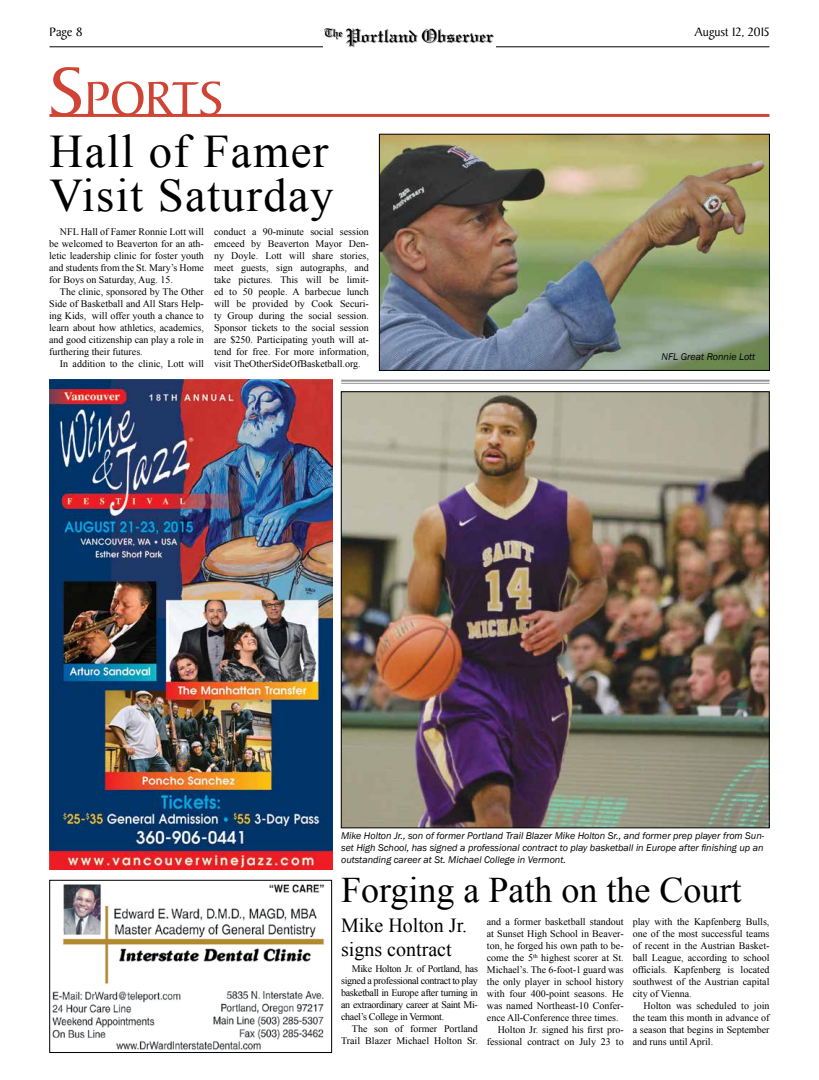
<style>
.page{position:relative;width:819px;height:1080px;background:#fff}
.page>*{position:absolute;margin:0;border:0;box-sizing:border-box;transform-origin:0 0}
.t1{font:51.1px "Baker Signet";color:#cf4435}
.t2{font:46.7px/44px "Times New Roman";letter-spacing:.03em;color:#000}
.t3{font:36px "Times New Roman";color:#000}
.t4{font:20px/24px "Times New Roman";color:#000}
.t5{font:13px "Baker Signet";letter-spacing:-.01em;color:#000}
.t6{font:10px/12px "Times New Roman";color:#000;text-align:justify}
.t7{font:italic 10px/12px "Franklin Gothic";color:#000;text-align:justify}
.s1{font-size:73px}
</style>
<div class="page">
<img style="left:381px;top:136px;width:387px;height:233px">
<div style="left:379px;top:134px;width:391px;height:237px;border:1px solid #000"></div>
<hr style="left:49px;top:114px;width:720px;height:3px;background:#cf4435">
<hr style="left:50px;top:46px;width:719px;height:1px;background:#000">
<img style="left:324px;top:28px;width:171px;height:19px">
<img style="left:52px;top:884px;width:273px;height:166px">
<div style="left:49px;top:880px;width:283px;height:173px;border:1px solid #000"></div>
<img style="left:343px;top:394px;width:424px;height:432px">
<hr style="left:341px;top:380px;width:429px;height:2px;background:#939598">
<hr style="left:341px;top:383px;width:429px;height:1px;background:#939598">
<img style="left:49px;top:380px;width:283px;height:490px">
<h3 class="t5" style="left:50px;top:25px;width:34px">Page 8</h3>
<h3 class="t5" style="left:695px;top:25px;width:76px">August 12, 2015</h3>
<h1 class="t1" style="left:50px;top:71px;width:176px"><span class="s1">S</span>PORTS</h1>
<h2 class="t2" style="left:50px;top:128px;width:286px">Hall of Famer<br>Visit Saturday</h2>
<p class="t6" style="left:49px;top:225px;width:156px;text-indent:11px">NFL Hall of Famer Ronnie Lott will be welcomed to Beaverton for an ath&shy;letic leadership clinic for foster youth and students from the St. Mary’s Home for Boys on Saturday, Aug. 15.</p>
<p class="t6" style="left:49px;top:285px;width:156px;text-indent:11px">The clinic, sponsored by The Other Side of Basketball and All Stars Help&shy;ing Kids, will offer youth a chance to learn about how athletics, academics, and good citizenship can play a role in furthering their futures.</p>
<p class="t6" style="left:60px;top:357px;width:145px">In addition to the clinic, Lott will</p>
<p class="t6" style="left:214px;top:225px;width:156px">conduct a 90-minute social session emceed by Beaverton Mayor Den&shy;ny Doyle. Lott will share stories, meet guests, sign autographs, and take pictures. This will be limit&shy;ed to 50 people. A barbecue lunch will be provided by Cook Securi&shy;ty Group during the social session.<br>Sponsor tickets to the social session are $250. Participating youth will at&shy;tend for free. For more information, visit TheOtherSideOfBasketball.org.</p>
<p class="t7" style="left:662px;top:351px;width:95px">NFL Great Ronnie Lott</p>
<p class="t7" style="left:341px;top:830px;width:425px">Mike Holton Jr., son of former Portland Trail Blazer Mike Holton Sr., and former prep player from Sun&shy;set High School, has signed a professional contract to play basketball in Europe after finishing up an outstanding career at St. Michael College in Vermont.</p>
<h3 class="t3" style="left:341px;top:865px;width:402px">Forging a Path on the Court</h3>
<h3 class="t4" style="left:341px;top:913px;width:128px">Mike Holton Jr. signs contract</h3>
<p class="t6" style="left:341px;top:963px;width:138px;text-indent:11px">Mike Holton Jr. of Portland, has signed a professional contract to play basketball in Europe after turning in an extraordinary career at Saint Mi&shy;chael’s College in Vermont.</p>
<p class="t6" style="left:341px;top:1023px;width:138px;text-align:right">The son of former Portland<br>Trail Blazer Michael Holton Sr.</p>
<p class="t6" style="left:487px;top:915px;width:138px">and a former basketball standout</p>
<p class="t6" style="left:487px;top:927px;width:138px">at Sunset High School in Beaver-</p>
<p class="t6" style="left:487px;top:939px;width:138px">ton, he forged his own path to be-</p>
<p class="t6" style="left:487px;top:951px;width:138px">come the 5<sup>th</sup> highest scorer at St.</p>
<p class="t6" style="left:487px;top:963px;width:138px">Michael’s. The 6-foot-1 guard was</p>
<p class="t6" style="left:487px;top:975px;width:138px">the only player in school history</p>
<p class="t6" style="left:487px;top:987px;width:138px">with four 400-point seasons. He</p>
<p class="t6" style="left:487px;top:999px;width:138px">was named Northeast-10 Confer-</p>
<p class="t6" style="left:487px;top:1011px;width:133px">ence All-Conference three times.</p>
<p class="t6" style="left:498px;top:1023px;width:127px">Holton Jr. signed his first pro-</p>
<p class="t6" style="left:487px;top:1035px;width:138px">fessional contract on July 23 to</p>
<p class="t6" style="left:633px;top:915px;width:138px">play with the Kapfenberg Bulls, one of the most successful teams of recent in the Austrian Basket&shy;ball League, according to school officials. Kapfenberg is located southwest of the Austrian capital city of Vienna.</p>
<p class="t6" style="left:633px;top:999px;width:138px;text-indent:11px">Holton was scheduled to join the team this month in advance of a season that begins in September and runs until April.</p>
</div>
